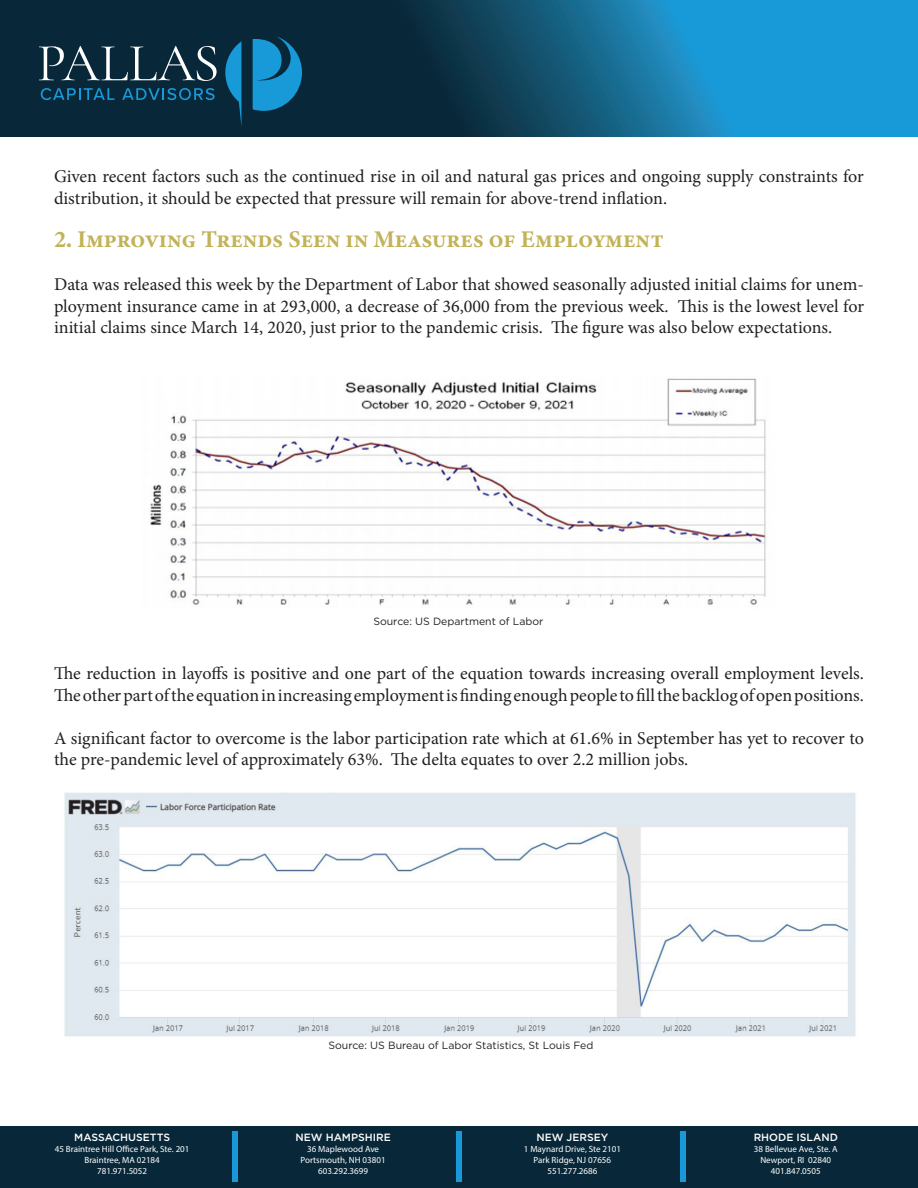
<style>
.page{position:relative;width:918px;height:1188px;background:#fff}
.page>*{position:absolute;margin:0;border:0;box-sizing:border-box;transform-origin:0 0}
.t1{font:500 54px "Gotham";color:#179ad7}
.t2{font:24px "Minion Variable Concept";letter-spacing:.01em;color:#c2b359}
.t3{font:18px/21.6px "Minion Pro";color:#231f20}
.t4{font:10.5px "Gotham";color:#231f20}
.t5{font:500 10.5px "Gotham";color:#fff}
.t6{font:9px "Myriad Pro";color:#fff}
</style>
<div class="page">
<svg style="left:0;top:0;width:917px;height:137px"></svg>
<svg style="left:225px;top:41px;width:16px;height:86px"></svg>
<svg style="left:253px;top:36px;width:49px;height:75px"></svg>
<svg style="left:39px;top:46px;width:178px;height:35px"></svg>
<svg style="left:41px;top:88px;width:74px;height:12px"></svg>
<svg style="left:122px;top:88px;width:93px;height:12px"></svg>
<div style="left:0;top:1126px;width:918px;height:62px;background:#082839"></div>
<hr style="left:917px;top:0;width:1px;height:137px;background:#179ad7">
<img style="left:150px;top:378px;width:617px;height:227px">
<img style="left:64px;top:792px;width:792px;height:245px">
<p class="t3" style="left:54px;top:166px;width:811px">Given recent factors such as the continued rise in oil and natural gas prices and ongoing supply constraints for distribution, it should be expected that pressure will remain for above-trend inflation.</p>
<p class="t2" style="left:54px;top:222px;width:611px">2. Improving Trends Seen in Measures of Employment</p>
<p class="t3" style="left:54px;top:274px;width:812px;text-align:justify">Data was released this week by the Department of Labor that showed seasonally adjusted initial claims for unem&shy;ployment insurance came in at 293,000, a decrease of 36,000 from the previous week. This is the lowest level for initial claims since March 14, 2020, just prior to the pandemic crisis. The figure was also below expectations.</p>
<p class="t4" style="left:373px;top:614px;width:172px">Source: US Department of Labor</p>
<p class="t3" style="left:54px;top:662px;width:812px">The reduction in layoffs is positive and one part of the equation towards increasing overall employment levels.<br>The other part of the equation in increasing employment is finding enough people to fill the backlog of open positions.</p>
<p class="t3" style="left:54px;top:727px;width:812px">A significant factor to overcome is the labor participation rate which at 61.6% in September has yet to recover to the pre-pandemic level of approximately 63%. The delta equates to over 2.2 million jobs.</p>
<p class="t5" style="left:74px;top:1131px;width:97px">MASSACHUSETTS</p>
<p class="t6" style="left:55px;top:1144px;width:136px">45 Braintree Hill Office Park, Ste. 201</p>
<p class="t6" style="left:85px;top:1154px;width:77px">Braintree, MA 02184</p>
<p class="t6" style="left:97px;top:1165px;width:51px">781.971.5052</p>
<p class="t4" style="left:328px;top:1039px;width:266px">Source: US Bureau of Labor Statistics, St Louis Fed</p>
<p class="t1" style="left:226px;top:1121px;width:19px">|</p>
<p class="t1" style="left:450px;top:1121px;width:19px">|</p>
<p class="t5" style="left:754px;top:1131px;width:86px">RHODE ISLAND</p>
<p class="t1" style="left:674px;top:1121px;width:19px">|</p>
<p class="t5" style="left:295px;top:1131px;width:97px">NEW HAMPSHIRE</p>
<p class="t6" style="left:307px;top:1144px;width:73px">36 Maplewood Ave</p>
<p class="t6" style="left:301px;top:1154px;width:87px">Portsmouth, NH 03801</p>
<p class="t6" style="left:318px;top:1165px;width:51px">603.292.3699</p>
<p class="t5" style="left:536px;top:1131px;width:73px">NEW JERSEY</p>
<p class="t6" style="left:524px;top:1144px;width:99px">1 Maynard Drive, Ste 2101</p>
<p class="t6" style="left:534px;top:1154px;width:79px">Park Ridge, NJ 07656</p>
<p class="t6" style="left:547px;top:1165px;width:51px">551.277.2686</p>
<p class="t6" style="left:754px;top:1144px;width:85px">38 Bellevue Ave, Ste. A</p>
<p class="t6" style="left:760px;top:1154px;width:72px">Newport, RI 02840</p>
<p class="t6" style="left:771px;top:1165px;width:51px">401.847.0505</p>
</div>
